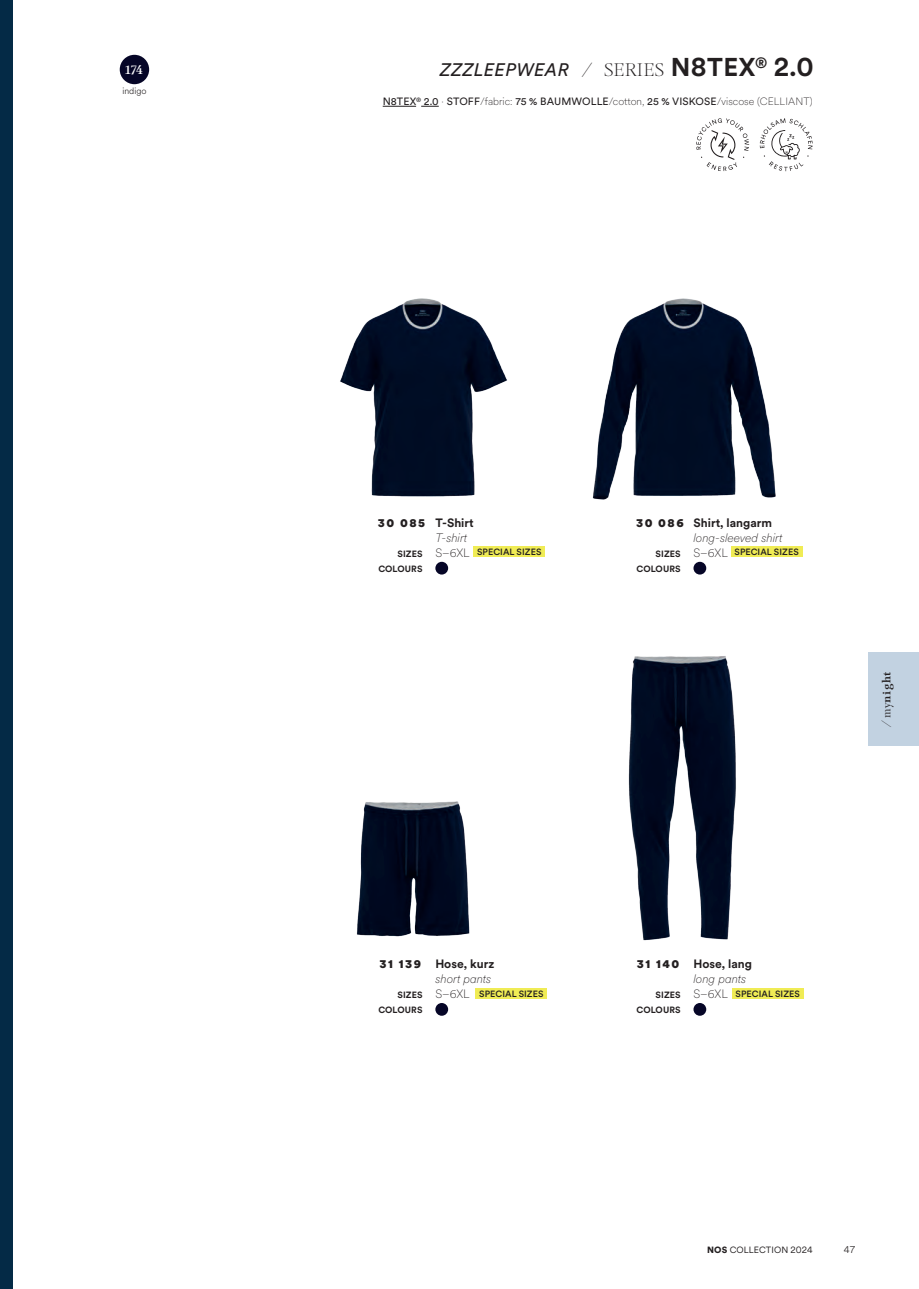
<style>
.page{position:relative;width:919px;height:1289px;background:#fff}
.page>*{position:absolute;margin:0;border:0;box-sizing:border-box;transform-origin:0 0}
.t1{font:italic 18px "Circular XX";letter-spacing:.02em;color:#231f20}
.t2{font:italic 100 12px/15px "Circular XX";color:#231f20}
.t3{font:700 12px/15px "Circular XX";color:#231f20}
.t4{font:700 12px "Bota";letter-spacing:.04em;color:#231f20}
.t5{font:700 12px "Bota";color:#fff}
.t6{font:10.5px "Circular XX";letter-spacing:.01em;color:#231f20}
.t7{font:300 10.5px "Circular XX";color:#231f20}
.t8{font:700 9px/15px "Circular XX";letter-spacing:.01em;color:#231f20}
.t9{font:500 9px "Circular XX";letter-spacing:.01em;color:#231f20}
.t10{font:9px "Circular XX";letter-spacing:.01em;color:#231f20}
.t11{font:300 9px "Circular XX";color:#231f20}
.s1{font-family:"Bota";font-weight:300}
.s2{font-family:"Bota";font-weight:300;font-style:normal}
.s3{font-weight:700;font-style:normal;font-size:25.5px}
.s4{font-weight:100}
.s5{font-weight:900}
.s6{font-weight:100;font-style:italic}
.s7{font-weight:100;font-size:12px}
.s8{font-weight:900;font-style:normal}
.s9{font-weight:700;font-style:normal}
.s10{font-weight:300;font-style:italic}
.s11{font-weight:400}
</style>
<div class="page">
<hr style="left:382px;top:106px;width:34px;height:1px;background:#231f20">
<svg style="left:421px;top:106px;width:17px;height:1px"></svg>
<svg style="left:696px;top:118px;width:53px;height:53px"></svg>
<svg style="left:759px;top:118px;width:53px;height:53px"></svg>
<img style="left:356px;top:801px;width:114px;height:136px">
<img style="left:628px;top:656px;width:108px;height:285px">
<img style="left:592px;top:298px;width:184px;height:202px">
<img style="left:340px;top:298px;width:167px;height:199px">
<div style="left:693px;top:562px;width:13px;height:12px;background:#060627;border-radius:50%"></div>
<div style="left:435px;top:562px;width:13px;height:12px;background:#060627;border-radius:50%"></div>
<div style="left:435px;top:1002px;width:13px;height:13px;background:#060627;border-radius:50%"></div>
<svg style="left:693px;top:1002px;width:13px;height:13px"></svg>
<div style="left:120px;top:55px;width:29px;height:29px;background:#060627;border-radius:50%"></div>
<div style="left:0;top:0;width:13px;height:1288px;background:#042a46"></div>
<div style="left:868px;top:652px;width:50px;height:93px;background:#c2d2e1"></div>
<div style="left:731px;top:546px;width:71px;height:11px;background:#f0ec55"></div>
<div style="left:732px;top:988px;width:71px;height:11px;background:#f0ec55"></div>
<div style="left:473px;top:546px;width:71px;height:11px;background:#f0ec55"></div>
<div style="left:476px;top:988px;width:71px;height:11px;background:#f0ec55"></div>
<p class="t5" style="left:125px;top:61px;width:20px">174</p>
<p class="t11" style="left:122px;top:85px;width:26px">indigo</p>
<h1 class="t1" style="left:439px;top:58px;width:375px">ZZZLEEPWEAR <span class="s1">/</span> <span class="s2">SERIES</span> <span class="s3">N8TEX</span><sup>®</sup> <span class="s3">2.0</span></h1>
<p class="t6" style="left:382px;top:94px;width:431px">N8TEX<sup>®</sup> 2.0 <span class="s4">·</span> STOFF<span class="s4">/fabric:</span> 75 % BAUMWOLLE<span class="s4">/cotton,</span> 25 % VISKOSE<span class="s4">/viscose (CELLIANT)</span></p>
<p class="t3" style="left:435px;top:514px;width:40px;text-indent:-57px"><span class="s5">30 085</span> T-Shirt<br><span class="s6">T-shirt</span></p>
<p class="t8" style="left:378px;top:545px;width:93px;text-indent:19px">SIZES <span class="s7">S–6XL<br></span>COLOURS</p>
<p class="t9" style="left:477px;top:546px;width:66px">SPECIAL SIZES</p>
<p class="t2" style="left:693px;top:514px;width:90px;text-indent:-57px"><span class="s8">30 086</span> <span class="s9">Shirt, langarm </span>long-sleeved shirt</p>
<p class="t8" style="left:636px;top:545px;width:93px;text-indent:19px">SIZES <span class="s7">S–6XL<br></span>COLOURS</p>
<p class="t9" style="left:734px;top:546px;width:66px">SPECIAL SIZES</p>
<p class="t4" style="left:877px;top:726px;width:57px;rotate:-90deg"><span class="s10">/</span><span class="s11">my</span>night</p>
<p class="t2" style="left:379px;top:955px;width:116px;text-align:right"><span class="s8">31 139</span> <span class="s9">Hose, kurz </span>short pants</p>
<p class="t8" style="left:378px;top:986px;width:93px;text-indent:19px">SIZES <span class="s7">S–6XL<br></span>COLOURS</p>
<p class="t9" style="left:479px;top:987px;width:66px">SPECIAL SIZES</p>
<p class="t3" style="left:693px;top:955px;width:60px;text-indent:-57px"><span class="s5">31 140</span> Hose, lang <span class="s6">long pants</span></p>
<p class="t8" style="left:636px;top:986px;width:93px;text-indent:19px">SIZES <span class="s7">S–6XL<br></span>COLOURS</p>
<p class="t9" style="left:735px;top:987px;width:66px">SPECIAL SIZES</p>
<p class="t10" style="left:707px;top:1243px;width:107px"><span class="s5">NOS</span> COLLECTION 2024</p>
<p class="t7" style="left:843px;top:1242px;width:13px">47</p>
</div>
